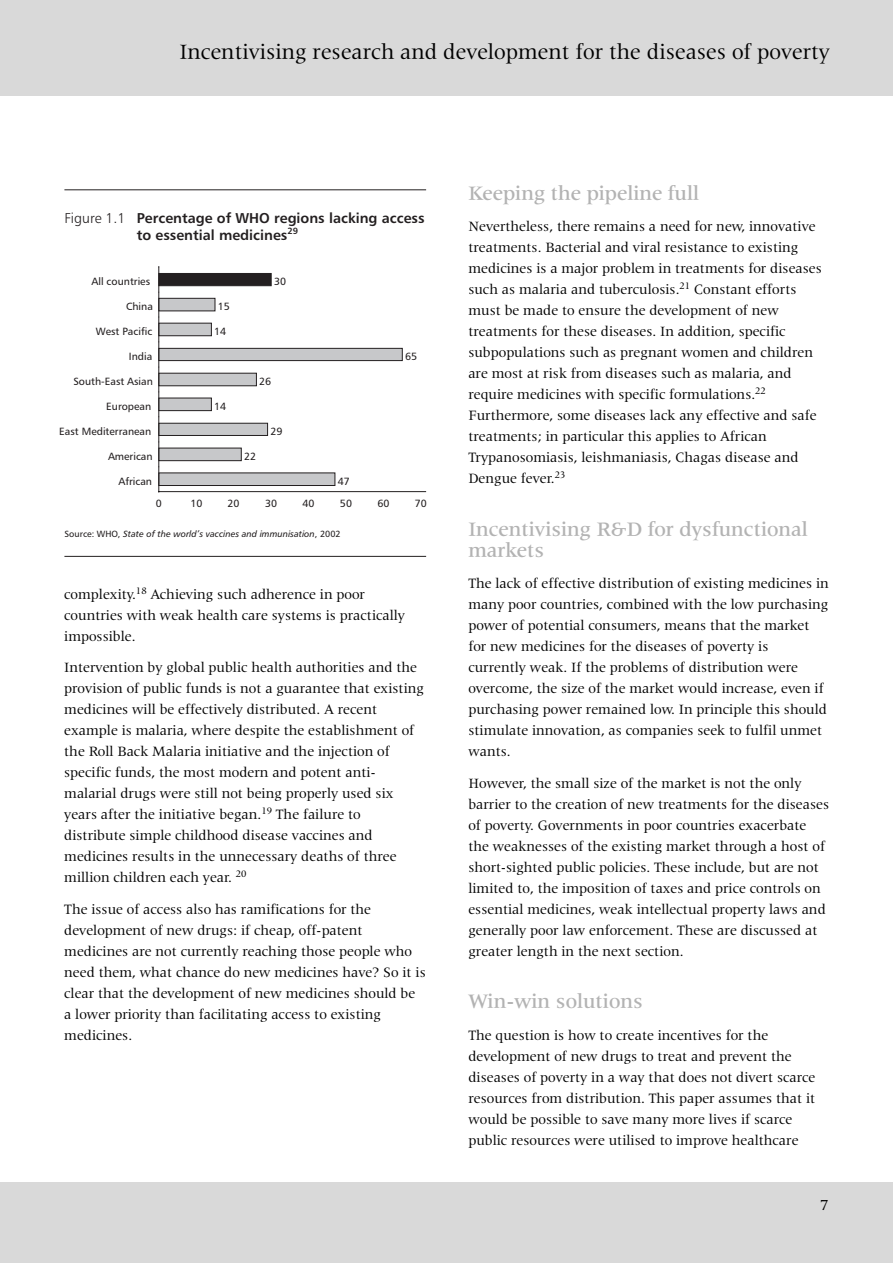
<style>
.page{position:relative;width:893px;height:1263px;background:#fff}
.page>*{position:absolute;margin:0;border:0;box-sizing:border-box;transform-origin:0 0}
.t1{font:22.5px "Latin 725 BT";color:#000}
.t2{font:500 21px/21px "Latin 725 BT";color:#b3b3b3}
.t3{font:15.75px "Latin 725 BT";color:#000}
.t4{font:14.7px/21px "Latin 725 BT";color:#000}
.t5{font:14.25px/17.2px "Humanist 777 BT Bold B";color:#231f20}
.t6{font:10.5px "Humanist 777 BT Roman B";color:#231f20}
.t7{font:9px "Humanist 777 BT Italic B";color:#231f20}
.s1{font-family:"Humanist 777 BT Light B"}
.s2{font-family:"Humanist 777 BT Roman B"}
</style>
<div class="page">
<div style="left:0;top:1182px;width:892px;height:81px;background:#d9d9d9"></div>
<div style="left:0;top:0;width:892px;height:96px;background:#d9d9d9"></div>
<hr style="left:64px;top:556px;width:362px;height:1px;background:#231f20">
<hr style="left:64px;top:189px;width:362px;height:1px;background:#231f20">
<div style="left:158px;top:473px;width:177px;height:13px;background:#c7c8ca;border:1px solid #231f20"></div>
<div style="left:158px;top:448px;width:84px;height:13px;background:#c7c8ca;border:1px solid #231f20"></div>
<div style="left:158px;top:423px;width:110px;height:13px;background:#c7c8ca;border:1px solid #231f20"></div>
<div style="left:158px;top:398px;width:54px;height:13px;background:#c7c8ca;border:1px solid #231f20"></div>
<div style="left:158px;top:373px;width:99px;height:13px;background:#c7c8ca;border:1px solid #231f20"></div>
<div style="left:158px;top:348px;width:244px;height:13px;background:#c7c8ca;border:1px solid #231f20"></div>
<div style="left:158px;top:323px;width:54px;height:13px;background:#c7c8ca;border:1px solid #231f20"></div>
<div style="left:158px;top:298px;width:57px;height:13px;background:#c7c8ca;border:1px solid #231f20"></div>
<div style="left:158px;top:273px;width:113px;height:13px;background:#231f20;border:1px solid #231f20"></div>
<hr style="left:158px;top:266px;width:1px;height:226px;background:#231f20">
<hr style="left:158px;top:491px;width:268px;height:1px;background:#231f20">
<h1 class="t1" style="left:179px;top:42px;width:652px">Incentivising research and development for the diseases of poverty</h1>
<p class="t5" style="left:137px;top:211px;width:289px;text-indent:-72px"><span class="s1">Figure 1.1</span> Percentage of WHO regions lacking access to essential medicines<sup>29</sup></p>
<p class="t6" style="left:91px;top:278px;width:60px">All countries</p>
<p class="t6" style="left:274px;top:278px;width:14px">30</p>
<p class="t6" style="left:126px;top:303px;width:28px">China</p>
<p class="t6" style="left:218px;top:303px;width:14px">15</p>
<p class="t6" style="left:96px;top:327px;width:58px">West Pacific</p>
<p class="t6" style="left:214px;top:327px;width:14px">14</p>
<p class="t6" style="left:129px;top:352px;width:25px">India</p>
<p class="t6" style="left:405px;top:352px;width:14px">65</p>
<p class="t6" style="left:73px;top:377px;width:81px">South-East Asian</p>
<p class="t6" style="left:259px;top:377px;width:14px">26</p>
<p class="t6" style="left:106px;top:402px;width:47px">European</p>
<p class="t6" style="left:214px;top:402px;width:14px">14</p>
<p class="t6" style="left:59px;top:427px;width:93px">East Mediterranean</p>
<p class="t6" style="left:270px;top:427px;width:14px">29</p>
<p class="t6" style="left:108px;top:452px;width:46px">American</p>
<p class="t6" style="left:244px;top:452px;width:14px">22</p>
<p class="t6" style="left:118px;top:477px;width:35px">African</p>
<p class="t6" style="left:338px;top:477px;width:14px">47</p>
<p class="t6" style="left:156px;top:500px;width:8px">0</p>
<p class="t6" style="left:190px;top:500px;width:14px">10</p>
<p class="t6" style="left:227px;top:500px;width:14px">20</p>
<p class="t6" style="left:265px;top:500px;width:14px">30</p>
<p class="t6" style="left:302px;top:500px;width:14px">40</p>
<p class="t6" style="left:340px;top:500px;width:14px">50</p>
<p class="t6" style="left:377px;top:500px;width:14px">60</p>
<p class="t6" style="left:415px;top:500px;width:14px">70</p>
<p class="t7" style="left:64px;top:530px;width:278px"><span class="s2">Source: WHO,</span> State of the world’s vaccines and immunisation<span class="s2">, 2002</span></p>
<p class="t4" style="left:64px;top:585px;width:342px">complexity.<sup>18</sup> Achieving such adherence in poor countries with weak health care systems is practically impossible.</p>
<p class="t4" style="left:64px;top:658px;width:361px">Intervention by global public health authorities and the provision of public funds is not a guarantee that existing medicines will be effectively distributed. A recent example is malaria, where despite the establishment of the Roll Back Malaria initiative and the injection of specific funds, the most modern and potent anti&shy;malarial drugs were still not being properly used six years after the initiative began.<sup>19</sup> The failure to distribute simple childhood disease vaccines and medicines results in the unnecessary deaths of three million children each year. <sup>20</sup></p>
<p class="t4" style="left:64px;top:900px;width:363px">The issue of access also has ramifications for the development of new drugs: if cheap, off-patent medicines are not currently reaching those people who need them, what chance do new medicines have? So it is clear that the development of new medicines should be a lower priority than facilitating access to existing medicines.</p>
<h2 class="t2" style="left:468px;top:184px;width:232px">Keeping the pipeline full</h2>
<p class="t4" style="left:468px;top:217px;width:355px">Nevertheless, there remains a need for new, innovative treatments. Bacterial and viral resistance to existing medicines is a major problem in treatments for diseases such as malaria and tuberculosis.<sup>21</sup> Constant efforts must be made to ensure the development of new treatments for these diseases. In addition, specific subpopulations such as pregnant women and children are most at risk from diseases such as malaria, and require medicines with specific formulations.<sup>22<br></sup>Furthermore, some diseases lack any effective and safe treatments; in particular this applies to African Trypanosomiasis, leishmaniasis, Chagas disease and Dengue fever.<sup>23</sup></p>
<h2 class="t2" style="left:468px;top:520px;width:341px">Incentivising R&amp;D for dysfunctional markets</h2>
<p class="t4" style="left:468px;top:574px;width:362px">The lack of effective distribution of existing medicines in many poor countries, combined with the low purchasing power of potential consumers, means that the market for new medicines for the diseases of poverty is currently weak. If the problems of distribution were overcome, the size of the market would increase, even if purchasing power remained low. In principle this should stimulate innovation, as companies seek to fulfil unmet wants.</p>
<p class="t4" style="left:468px;top:774px;width:362px">However, the small size of the market is not the only barrier to the creation of new treatments for the diseases of poverty. Governments in poor countries exacerbate the weaknesses of the existing market through a host of short-sighted public policies. These include, but are not limited to, the imposition of taxes and price controls on essential medicines, weak intellectual property laws and generally poor law enforcement. These are discussed at greater length in the next section.</p>
<h2 class="t2" style="left:468px;top:993px;width:176px">Win-win solutions</h2>
<p class="t4" style="left:468px;top:1026px;width:348px">The question is how to create incentives for the development of new drugs to treat and prevent the diseases of poverty in a way that does not divert scarce resources from distribution. This paper assumes that it would be possible to save many more lives if scarce public resources were utilised to improve healthcare</p>
<p class="t3" style="left:820px;top:1199px;width:10px">7</p>
</div>
